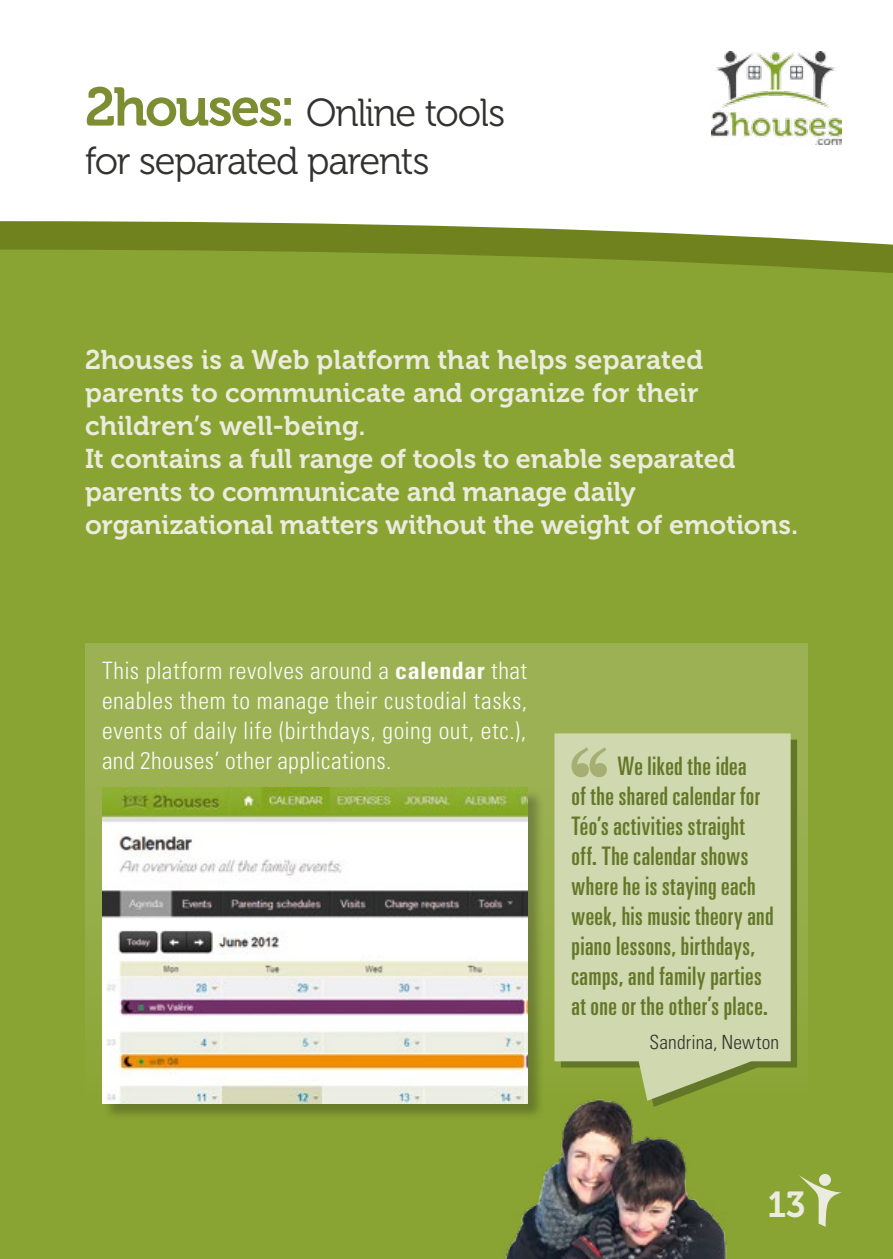
<style>
.page{position:relative;width:893px;height:1259px;background:#fff}
.page>*{position:absolute;margin:0;border:0;box-sizing:border-box;transform-origin:0 0}
.t1{font:39px/48px "Museo 300";letter-spacing:-.035em;color:#323230}
.t2{font:36px "Museo 700";color:#ebebde}
.t3{font:27px/33px "Museo 700";color:#ebebde}
.t4{font:ultra-condensed 25.5px/30px "Univers LT Std";letter-spacing:.015em;color:#637728}
.t5{font:300 condensed 24px/30px "Univers LT Std";letter-spacing:.015em;color:#fff;text-align:justify}
.t6{font:300 condensed 19.5px "Univers LT Std";letter-spacing:.01em;color:#323230}
.s1{font-family:"Museo 700";font-size:54px;color:#7d8d32}
.s2{font-weight:700}
</style>
<div class="page">
<img style="left:711px;top:51px;width:131px;height:93px">
<svg style="left:0;top:221px;width:893px;height:29px;fill:#6f821e"></svg>
<div style="left:0;top:250px;width:893px;height:1009px;background:#89a432"></div>
<svg style="left:799px;top:1174px;width:43px;height:53px"></svg>
<div style="left:85px;top:643px;width:723px;height:464px;background:linear-gradient(to bottom,#9fb45a,#8ca638)"></div>
<svg style="left:728px;top:739px;width:69px;height:368px;fill:#637728"></svg>
<div style="left:103px;top:789px;width:441px;height:332px;background:#1a1a18;opacity:.3"></div>
<img style="left:102px;top:788px;width:425px;height:315px">
<svg style="left:554px;top:733px;width:237px;height:367px;fill:#cfd8ae"></svg>
<svg style="left:571px;top:747px;width:36px;height:30px"></svg>
<img style="left:503px;top:1095px;width:225px;height:164px">
<h1 class="t1" style="left:85px;top:89px;width:422px"><span class="s1">2houses:</span> Online tools for separated parents</h1>
<p class="t3" style="left:85px;top:343px;width:715px">2houses is a Web platform that helps separated parents to communicate and organize for their children’s well-being.<br>It contains a full range of tools to enable separated parents to communicate and manage daily organizational matters without the weight of emotions.</p>
<p class="t5" style="left:102px;top:655px;width:427px">This platform revolves around a <span class="s2">calendar</span> that enables them to manage their custodial tasks, events of daily life (birthdays, going out, etc.), and 2houses’ other applications.</p>
<p class="t4" style="left:571px;top:751px;width:204px;text-indent:46px">We liked the idea<br>of the shared calendar for<br>Téo’s activities straight off. The calendar shows where he is staying each week, his music theory and piano lessons, birthdays, camps, and family parties at one or the other’s place.</p>
<p class="t6" style="left:649px;top:1030px;width:131px">Sandrina, Newton</p>
<h2 class="t2" style="left:767px;top:1184px;width:40px">13</h2>
</div>
